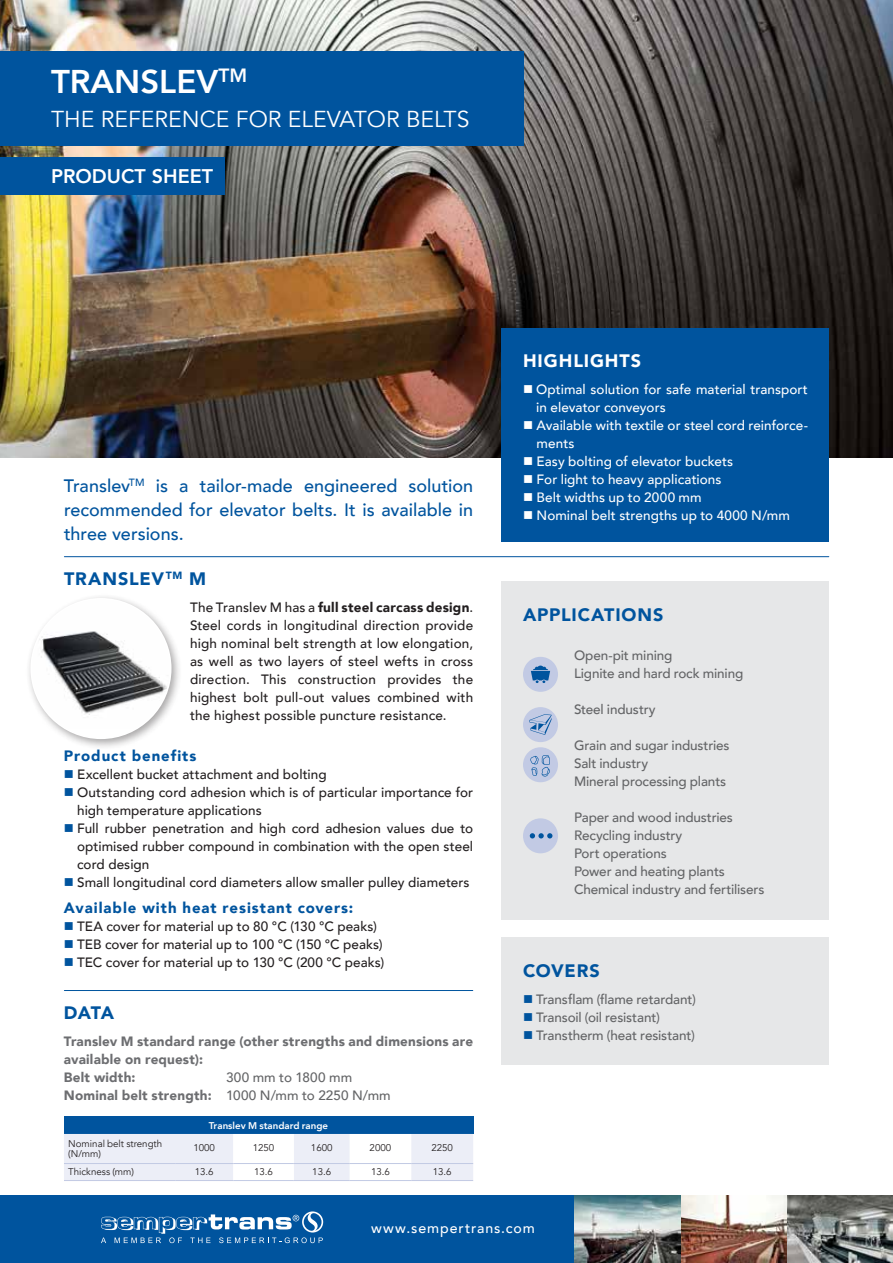
<style>
.page{position:relative;width:893px;height:1263px;background:#fff}
.page>*{position:absolute;margin:0;border:0;box-sizing:border-box;transform-origin:0 0}
.t1{font:800 32.85px "Avenir";color:#fff}
.t2{font:22.95px "Avenir";color:#fff}
.t3{font:800 19.65px "Avenir";color:#fff}
.t4{font:500 18px/24px "Avenir";color:#00549e;text-align:justify}
.t5{font:900 18px "Avenir";letter-spacing:.045em;color:#00549e}
.t6{font:900 18px "Avenir";letter-spacing:.05em;color:#fff}
.t7{font:900 15px "Avenir";letter-spacing:.065em;color:#00549e}
.t8{font:500 14.1px "Avenir";letter-spacing:.065em;color:#fff}
.t9{font:500 13.5px/18px "Avenir";letter-spacing:.005em;color:#231f20;text-align:justify}
.t10{font:500 13.5px/18px "Avenir";letter-spacing:-.01em;color:#636466}
.t11{font:500 13.5px/18px "Avenir";letter-spacing:.005em;color:#fff}
.t12{font:900 13.5px/18px "Avenir";letter-spacing:.01em;color:#6d6e71}
.t13{font:500 13.5px/18px "Avenir";letter-spacing:.01em;color:#636466}
.t14{font:9.75px/10.5px "Avenir LT Com";color:#231f20}
.t15{font:800 9.75px "Avenir LT Com";color:#fff}
.s1{font-weight:900}
.s2{color:#00549e}
.s3{font-weight:900;color:#6d6e71}
</style>
<div class="page">
<img style="left:0;top:0;width:893px;height:457px">
<div style="left:0;top:51px;width:523px;height:95px;background:#00549e"></div>
<div style="left:0;top:157px;width:224px;height:38px;background:#00549e"></div>
<div style="left:502px;top:328px;width:327px;height:214px;background:#00549e"></div>
<div style="left:502px;top:938px;width:327px;height:127px;background:#e6e7e8"></div>
<div style="left:502px;top:581px;width:327px;height:338px;background:#e6e7e8"></div>
<div style="left:0;top:1196px;width:575px;height:67px;background:#00549e"></div>
<svg style="left:101px;top:1211px;width:222px;height:32px"></svg>
<img style="left:575px;top:1196px;width:318px;height:67px">
<div style="left:523px;top:747px;width:35px;height:35px;background:#c2cae4;border-radius:50%"></div>
<svg style="left:530px;top:755px;width:20px;height:21px"></svg>
<div style="left:523px;top:818px;width:35px;height:35px;background:#c2cae4;border-radius:50%"></div>
<svg style="left:530px;top:833px;width:22px;height:5px"></svg>
<div style="left:523px;top:707px;width:35px;height:35px;background:#c2cae4;border-radius:50%"></div>
<svg style="left:529px;top:714px;width:23px;height:21px"></svg>
<hr style="left:64px;top:556px;width:765px;height:1px;background:#00549e">
<div style="left:523px;top:657px;width:35px;height:35px;background:#c2cae4;border-radius:50%"></div>
<svg style="left:531px;top:665px;width:19px;height:18px"></svg>
<hr style="left:64px;top:990px;width:409px;height:1px;background:#00549e">
<div style="left:64px;top:1117px;width:409px;height:17px;background:#00549e"></div>
<svg style="left:64px;top:1134px;width:409px;height:46px"></svg>
<hr style="left:64px;top:1163px;width:111px;height:1px;background:#c2cae4">
<hr style="left:175px;top:1163px;width:58px;height:1px;background:#c2cae4">
<hr style="left:233px;top:1163px;width:61px;height:1px;background:#c2cae4">
<hr style="left:294px;top:1163px;width:56px;height:1px;background:#c2cae4">
<hr style="left:350px;top:1163px;width:61px;height:1px;background:#c2cae4">
<hr style="left:411px;top:1163px;width:62px;height:1px;background:#c2cae4">
<hr style="left:64px;top:1180px;width:111px;height:1px;background:#c2cae4">
<hr style="left:175px;top:1180px;width:58px;height:1px;background:#c2cae4">
<hr style="left:233px;top:1180px;width:61px;height:1px;background:#c2cae4">
<hr style="left:294px;top:1180px;width:56px;height:1px;background:#c2cae4">
<hr style="left:350px;top:1180px;width:61px;height:1px;background:#c2cae4">
<hr style="left:411px;top:1180px;width:62px;height:1px;background:#c2cae4">
<div style="left:25px;top:593px;width:157px;height:157px;background:#231f20;opacity:.4"></div>
<div style="left:31px;top:599px;width:140px;height:139px;background:#fff;border-radius:50%"></div>
<img style="left:31px;top:599px;width:140px;height:129px">
<h1 class="t1" style="left:51px;top:56px;width:198px">TRANSLEV<sup>TM</sup></h1>
<h2 class="t2" style="left:51px;top:105px;width:420px">THE REFERENCE FOR ELEVATOR BELTS</h2>
<h3 class="t3" style="left:51px;top:160px;width:163px">PRODUCT SHEET</h3>
<h3 class="t4" style="left:64px;top:473px;width:411px">Translev<sup>TM</sup> is a tailor-made engineered solution recommended for elevator belts. It is available in three versions.</h3>
<h3 class="t5" style="left:64px;top:564px;width:144px">TRANSLEV<sup>TM</sup> M</h3>
<p class="t9" style="left:190px;top:598px;width:285px">The Translev M has a <span class="s1">full steel carcass design</span>.<br>Steel cords in longitudinal direction provide high nominal belt strength at low elongation, as well as two layers of steel wefts in cross direction. This construction provides the highest bolt pull-out values combined with the highest possible puncture resistance.</p>
<p class="t7" style="left:64px;top:743px;width:134px">Product benefits</p>
<p class="t9" style="left:64px;top:764px;width:264px"><span class="s2">■</span> Excellent bucket attachment and bolting</p>
<p class="t9" style="left:77px;top:782px;width:397px;text-indent:-13px"><span class="s2">■</span> Outstanding cord adhesion which is of particular importance for high temperature applications</p>
<p class="t9" style="left:77px;top:818px;width:398px;text-indent:-13px"><span class="s2">■</span> Full rubber penetration and high cord adhesion values due to optimised rubber compound in combination with the open steel cord design</p>
<p class="t9" style="left:64px;top:872px;width:407px"><span class="s2">■</span> Small longitudinal cord diameters allow smaller pulley diameters</p>
<p class="t7" style="left:64px;top:895px;width:291px">Available with heat resistant covers:</p>
<p class="t9" style="left:64px;top:917px;width:314px"><span class="s2">■</span> TEA cover for material up to 80 °C (130 °C peaks)</p>
<p class="t9" style="left:64px;top:935px;width:320px"><span class="s2">■</span> TEB cover for material up to 100 °C (150 °C peaks)</p>
<p class="t9" style="left:64px;top:953px;width:322px"><span class="s2">■</span> TEC cover for material up to 130 °C (200 °C peaks)</p>
<h3 class="t5" style="left:64px;top:997px;width:52px">DATA</h3>
<p class="t12" style="left:64px;top:1031px;width:411px">Translev M standard range (other strengths and dimensions are available on request):<br>Belt width:</p>
<p class="t13" style="left:64px;top:1067px;width:328px;text-indent:162px">300 mm to 1800 mm<br><span class="s3">Nominal belt strength:</span> 1000 N/mm to 2250 N/mm</p>
<p class="t15" style="left:209px;top:1120px;width:121px">Translev M standard range</p>
<p class="t14" style="left:68px;top:1138px;width:96px">Nominal belt strength (N/mm)</p>
<p class="t14" style="left:193px;top:1143px;width:23px">1000</p>
<p class="t14" style="left:253px;top:1143px;width:23px">1250</p>
<p class="t14" style="left:311px;top:1143px;width:23px">1600</p>
<p class="t14" style="left:370px;top:1143px;width:23px">2000</p>
<p class="t14" style="left:431px;top:1143px;width:23px">2250</p>
<p class="t14" style="left:68px;top:1167px;width:67px">Thickness (mm)</p>
<p class="t14" style="left:195px;top:1167px;width:20px">13.6</p>
<p class="t14" style="left:254px;top:1167px;width:20px">13.6</p>
<p class="t14" style="left:312px;top:1167px;width:20px">13.6</p>
<p class="t14" style="left:371px;top:1167px;width:20px">13.6</p>
<p class="t14" style="left:433px;top:1167px;width:20px">13.6</p>
<h3 class="t6" style="left:523px;top:346px;width:120px">HIGHLIGHTS</h3>
<p class="t11" style="left:536px;top:380px;width:273px;text-indent:-13px">■ Optimal solution for safe material transport in elevator conveyors</p>
<p class="t11" style="left:537px;top:416px;width:273px;text-indent:-14px">■ Available with textile or steel cord reinforce&shy;ments</p>
<p class="t11" style="left:523px;top:452px;width:212px">■ Easy bolting of elevator buckets</p>
<p class="t11" style="left:523px;top:470px;width:200px">■ For light to heavy applications</p>
<p class="t11" style="left:523px;top:488px;width:180px">■ Belt widths up to 2000 mm</p>
<p class="t11" style="left:523px;top:506px;width:268px">■ Nominal belt strengths up to 4000 N/mm</p>
<h3 class="t5" style="left:523px;top:599px;width:142px">APPLICATIONS</h3>
<p class="t10" style="left:574px;top:645px;width:171px">Open-pit mining<br>Lignite and hard rock mining</p>
<p class="t10" style="left:574px;top:699px;width:83px">Steel industry</p>
<p class="t10" style="left:574px;top:735px;width:157px">Grain and sugar industries<br>Salt industry<br>Mineral processing plants</p>
<p class="t10" style="left:574px;top:807px;width:192px">Paper and wood industries<br>Recycling industry<br>Port operations<br>Power and heating plants<br>Chemical industry and fertilisers</p>
<h3 class="t5" style="left:523px;top:955px;width:78px">COVERS</h3>
<p class="t10" style="left:523px;top:989px;width:174px"><span class="s2">■</span> Transflam (flame retardant)</p>
<p class="t10" style="left:523px;top:1007px;width:138px"><span class="s2">■</span> Transoil (oil resistant)</p>
<p class="t10" style="left:523px;top:1025px;width:173px"><span class="s2">■</span> Transtherm (heat resistant)</p>
<p class="t8" style="left:371px;top:1216px;width:165px">www.sempertrans.com</p>
</div>
